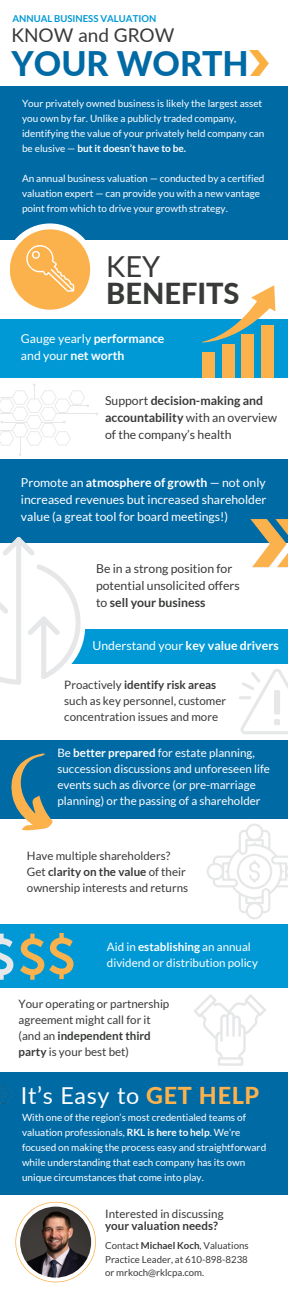
<style>
.page{position:relative;width:288px;height:1296px;background:#fff}
.page>*{position:absolute;margin:0;border:0;box-sizing:border-box;transform-origin:0 0}
.t1{font:800 33.9px "Lato";color:#006aa5}
.t2{font:800 28.9px/27.3px "Lato";color:#373a37}
.t3{font:23.3px "Lato";letter-spacing:.03em;color:#fff}
.t4{font:19px "Lato";color:#373a37}
.t5{font:12.3px/16.9px "Lato";color:#373a37}
.t6{font:12.3px/16.9px "Lato";color:#fff;text-align:justify}
.t7{font:700 12.3px/16.9px "Lato";color:#fff}
.t8{font:11.6px/15.9px "Lato";color:#373a37}
.t9{font:11.6px/15.9px "Lato";color:#fff}
.t10{font:10px/15px "Lato";color:#fff}
.t11{font:9.6px/13px "Lato";color:#373a37;text-align:justify}
.t12{font:700 9.6px "Lato";color:#0099d6}
.s1{font-weight:700}
.s2{font-weight:400}
.s3{font-weight:800;color:#fcb24c}
</style>
<div class="page">
<div style="left:0;top:87px;width:288px;height:153px;background:#006aa5"></div>
<div style="left:4px;top:223px;width:92px;height:93px;background:#fff;border-radius:50%"></div>
<div style="left:10px;top:229px;width:80px;height:81px;background:#fcb24c;border-radius:50%"></div>
<svg style="left:21px;top:239px;width:63px;height:62px"></svg>
<div style="left:0;top:319px;width:288px;height:59px;background:#0099d6"></div>
<div style="left:261px;top:325px;width:13px;height:53px;background:#fcb24c"></div>
<div style="left:241px;top:334px;width:13px;height:44px;background:#fcb24c"></div>
<div style="left:222px;top:345px;width:13px;height:33px;background:#fcb24c"></div>
<div style="left:202px;top:352px;width:13px;height:26px;background:#fcb24c"></div>
<svg style="left:202px;top:285px;width:73px;height:58px"></svg>
<div style="left:0;top:460px;width:288px;height:83px;background:#006aa5"></div>
<div style="left:0;top:629px;width:288px;height:34px;background:#0099d6"></div>
<svg style="left:0;top:537px;width:85px;height:148px"></svg>
<img style="left:251px;top:519px;width:24px;height:49px">
<img style="left:275px;top:519px;width:13px;height:49px">
<hr style="left:57px;top:414px;width:40px;height:1px;background:#e6e7e8">
<svg style="left:0;top:383px;width:89px;height:73px"></svg>
<div style="left:0;top:740px;width:288px;height:78px;background:#006aa5"></div>
<div style="left:0;top:1072px;width:288px;height:122px;background:#006aa5"></div>
<svg style="left:207px;top:824px;width:81px;height:95px"></svg>
<div style="left:0;top:925px;width:288px;height:63px;background:#0099d6"></div>
<svg style="left:194px;top:994px;width:72px;height:71px"></svg>
<svg style="left:15px;top:1202px;width:81px;height:80px"></svg>
<img style="left:20px;top:1207px;width:71px;height:71px;border-radius:50%">
<svg style="left:0;top:753px;width:80px;height:78px"></svg>
<svg style="left:20px;top:933px;width:53px;height:47px"></svg>
<svg style="left:0;top:934px;width:13px;height:46px"></svg>
<svg style="left:239px;top:669px;width:49px;height:65px"></svg>
<img style="left:250px;top:51px;width:18px;height:25px">
<img style="left:4px;top:1085px;width:10px;height:19px">
<img style="left:0;top:1085px;width:4px;height:19px">
<h4 class="t12" style="left:12px;top:13px;width:145px">ANNUAL BUSINESS VALUATION</h4>
<h4 class="t4" style="left:12px;top:23px;width:164px">KNOW and GROW</h4>
<h4 class="t1" style="left:12px;top:42px;width:239px">YOUR WORTH</h4>
<p class="t10" style="left:22px;top:96px;width:244px">Your privately owned business is likely the largest asset you own by far. Unlike a publicly traded company, identifying the value of your privately held company can be elusive — <span class="s1">but it doesn’t have to be.</span></p>
<p class="t10" style="left:22px;top:171px;width:244px">An annual business valuation — conducted by a certified valuation expert — can provide you with a new vantage point from which to drive your growth strategy.</p>
<p class="t2" style="left:106px;top:252px;width:135px"><span class="s2">KEY<br></span>BENEFITS</p>
<p class="t7" style="left:21px;top:330px;width:145px"><span class="s2">Gauge yearly</span> performance <span class="s2">and your</span> net worth</p>
<h1 class="t5" style="left:105px;top:392px;width:174px">Support <span class="s1">decision-making and accountability</span> with an overview of the company’s health</h1>
<h5 class="t6" style="left:21px;top:474px;width:247px">Promote an <span class="s1">atmosphere of growth</span> — not only increased revenues but increased shareholder value (a great tool for board meetings!)</h5>
<h3 class="t5" style="left:96px;top:560px;width:145px">Be in a strong position for potential unsolicited offers to <span class="s1">sell your business</span></h3>
<p class="t7" style="left:92px;top:636px;width:188px"><span class="s2">Understand your</span> key value drivers</p>
<h4 class="t8" style="left:64px;top:676px;width:163px">Proactively <span class="s1">identify risk areas </span>such as key personnel, customer concentration issues and more</h4>
<p class="t9" style="left:57px;top:745px;width:214px">Be <span class="s1">better prepared</span> for estate planning, succession discussions and unforeseen life events such as divorce (or pre-marriage planning) or the passing of a shareholder</p>
<h4 class="t8" style="left:27px;top:847px;width:163px">Have multiple shareholders?<br>Get <span class="s1">clarity on the value</span> of their ownership interests and returns</h4>
<p class="t9" style="left:107px;top:939px;width:153px">Aid in <span class="s1">establishing</span> an annual dividend or distribution policy</p>
<p class="t8" style="left:19px;top:996px;width:152px">Your operating or partnership agreement might call for it (and an <span class="s1">independent third party</span> is your best bet)</p>
<p class="t3" style="left:21px;top:1081px;width:240px">It’s Easy to <span class="s3">GET HELP</span></p>
<h4 class="t10" style="left:22px;top:1110px;width:246px">With one of the region’s most credentialed teams of valuation professionals, <span class="s1">RKL is here to help</span>. We’re focused on making the process easy and straightforward while understanding that each company has its own unique circumstances that come into play.</h4>
<h4 class="t8" style="left:105px;top:1208px;width:120px;line-height:12.3px">Interested in discussing <span class="s1">your valuation needs?</span></h4>
<p class="t11" style="left:105px;top:1239px;width:145px">Contact <span class="s1">Michael Koch</span>, Valuations Practice Leader, at 610-898-8238 or mrkoch@rklcpa.com.</p>
</div>
